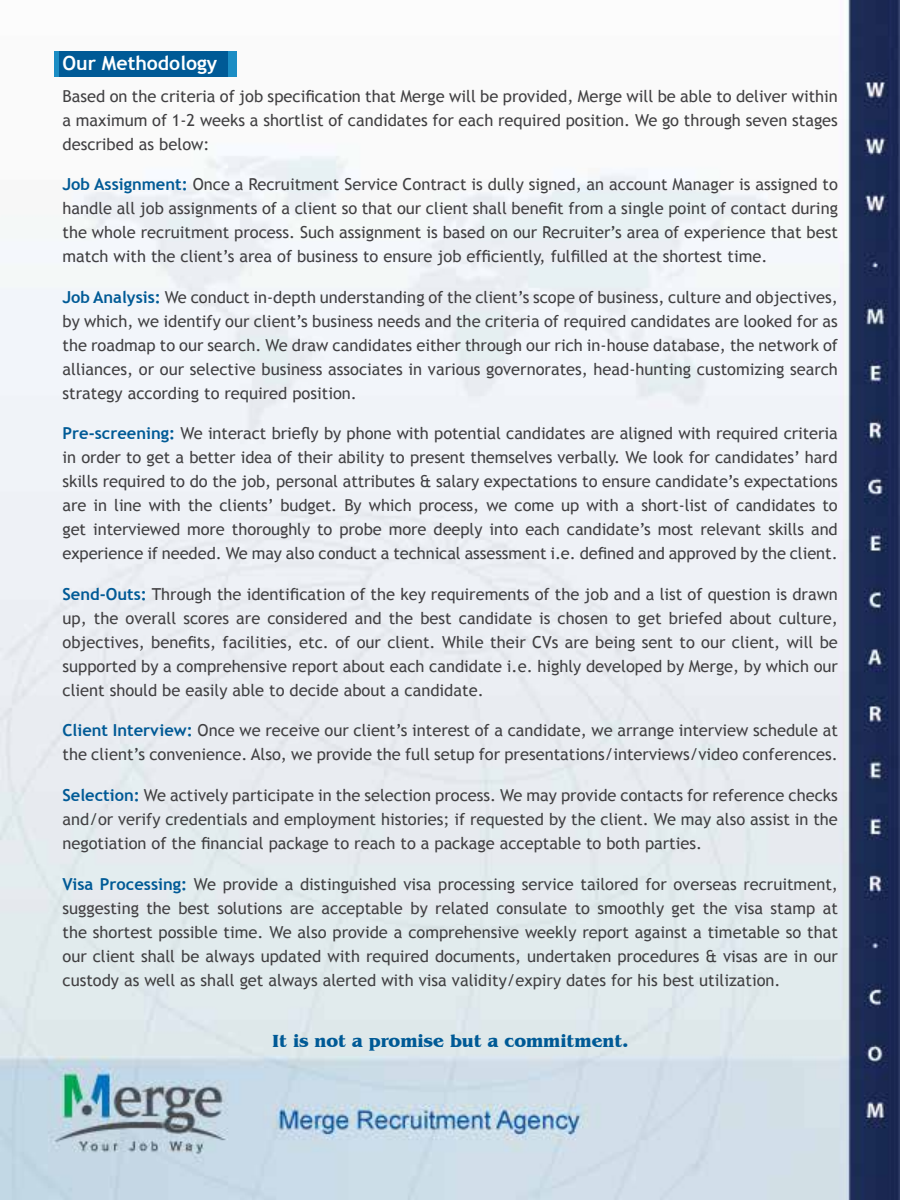
<style>
.page{position:relative;width:900px;height:1200px;background:#fff}
.page>*{position:absolute;margin:0;border:0;box-sizing:border-box;transform-origin:0 0}
.t1{font:700 19.5px "Trebuchet MS";color:#fff}
.t2{font:700 18px "Benguiat IT Cby BT";color:#005a96}
.t3{font:16.5px/24px "Trebuchet MS";color:#414042;text-align:justify}
.s1{font-weight:700;color:#005a96}
</style>
<div class="page">
<img style="left:0;top:0;width:900px;height:1200px">
<div style="left:54px;top:52px;width:183px;height:25px;background:#1b8dc4"></div>
<div style="left:59px;top:52px;width:169px;height:25px;background:#005a96"></div>
<p class="t1" style="left:63px;top:51px;width:156px">Our Methodology</p>
<p class="t3" style="left:63px;top:84px;width:777px">Based on the criteria of job specification that Merge will be provided, Merge will be able to deliver within a maximum of 1-2 weeks a shortlist of candidates for each required position. We go through seven stages described as below:</p>
<p class="t3" style="left:63px;top:173px;width:777px"><span class="s1">Job Assignment:</span> Once a Recruitment Service Contract is dully signed, an account Manager is assigned to handle all job assignments of a client so that our client shall benefit from a single point of contact during the whole recruitment process. Such assignment is based on our Recruiter’s area of experience that best match with the client’s area of business to ensure job efficiently, fulfilled at the shortest time.</p>
<p class="t3" style="left:63px;top:285px;width:777px"><span class="s1">Job Analysis:</span> We conduct in-depth understanding of the client’s scope of business, culture and objectives, by which, we identify our client’s business needs and the criteria of required candidates are looked for as the roadmap to our search. We draw candidates either through our rich in-house database, the network of alliances, or our selective business associates in various governorates, head-hunting customizing search strategy according to required position.</p>
<p class="t3" style="left:63px;top:422px;width:777px"><span class="s1">Pre-screening:</span> We interact briefly by phone with potential candidates are aligned with required criteria in order to get a better idea of their ability to present themselves verbally. We look for candidates’ hard skills required to do the job, personal attributes &amp; salary expectations to ensure candidate’s expectations are in line with the clients’ budget. By which process, we come up with a short-list of candidates to get interviewed more thoroughly to probe more deeply into each candidate’s most relevant skills and experience if needed. We may also conduct a technical assessment i.e. defined and approved by the client.</p>
<p class="t3" style="left:63px;top:582px;width:777px"><span class="s1">Send-Outs:</span> Through the identification of the key requirements of the job and a list of question is drawn up, the overall scores are considered and the best candidate is chosen to get briefed about culture, objectives, benefits, facilities, etc. of our client. While their CVs are being sent to our client, will be supported by a comprehensive report about each candidate i.e. highly developed by Merge, by which our client should be easily able to decide about a candidate.</p>
<p class="t3" style="left:63px;top:719px;width:777px"><span class="s1">Client Interview:</span> Once we receive our client’s interest of a candidate, we arrange interview schedule at the client’s convenience. Also, we provide the full setup for presentations/interviews/video conferences.</p>
<p class="t3" style="left:63px;top:783px;width:777px"><span class="s1">Selection:</span> We actively participate in the selection process. We may provide contacts for reference checks and/or verify credentials and employment histories; if requested by the client. We may also assist in the negotiation of the financial package to reach to a package acceptable to both parties.</p>
<p class="t3" style="left:63px;top:872px;width:777px"><span class="s1">Visa Processing:</span> We provide a distinguished visa processing service tailored for overseas recruitment, suggesting the best solutions are acceptable by related consulate to smoothly get the visa stamp at the shortest possible time. We also provide a comprehensive weekly report against a timetable so that our client shall be always updated with required documents, undertaken procedures &amp; visas are in our custody as well as shall get always alerted with visa validity/expiry dates for his best utilization.</p>
<p class="t2" style="left:272px;top:1030px;width:358px">It is not a promise but a commitment.</p>
</div>
